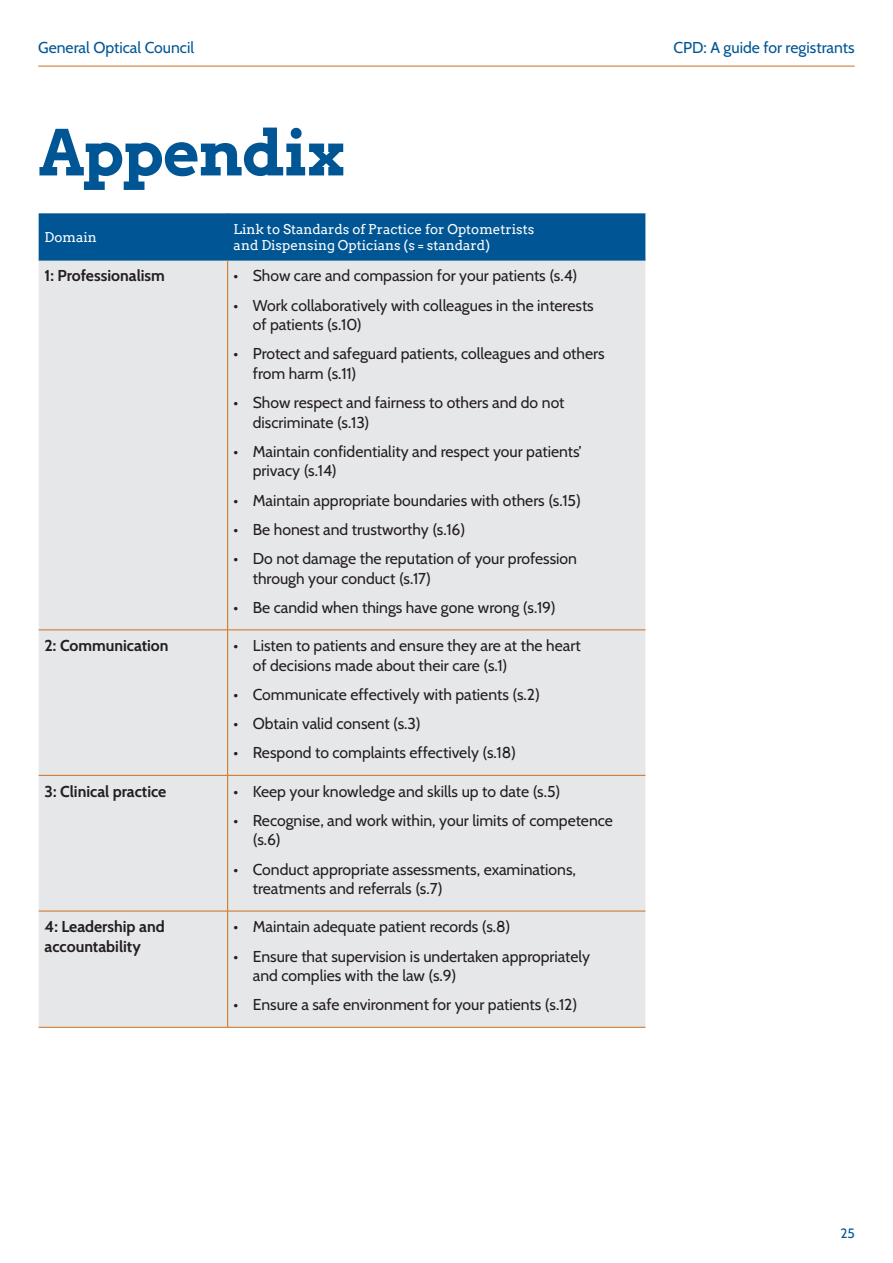
<style>
.page{position:relative;width:893px;height:1263px;background:#fff}
.page>*{position:absolute;margin:0;border:0;box-sizing:border-box;transform-origin:0 0}
.Section_Heading{font:700 63px "Arvo";letter-spacing:-.02em;color:#005694}
.t1{font:15.75px/19.5px "Cabin";color:#231f20}
.Body_Copy_Regular_10{font:700 15.75px/19.5px "Cabin";color:#231f20}
.t2{font:15.75px "Cabin";color:#005694}
.Body_Copy_Regular_10-2{font:13.5px/16.5px "Arvo";color:#fff}
.t3{font:13.5px "Cabin";color:#005694}
</style>
<div class="page">
<hr style="left:38px;top:66px;width:817px;height:1px;background:#ce7019">
<div style="left:39px;top:213px;width:606px;height:47px;background:#005694"></div>
<div style="left:39px;top:261px;width:606px;height:766px;background:#e6e7e9"></div>
<hr style="left:39px;top:260px;width:189px;height:1px;background:#005694">
<hr style="left:227px;top:213px;width:1px;height:47px;background:#005694">
<hr style="left:228px;top:260px;width:417px;height:1px;background:#005694">
<hr style="left:227px;top:260px;width:1px;height:370px;background:#ce7019">
<hr style="left:39px;top:630px;width:189px;height:1px;background:#ce7019">
<hr style="left:228px;top:630px;width:417px;height:1px;background:#ce7019">
<hr style="left:227px;top:630px;width:1px;height:145px;background:#ce7019">
<hr style="left:39px;top:775px;width:189px;height:1px;background:#ce7019">
<hr style="left:228px;top:775px;width:417px;height:1px;background:#ce7019">
<hr style="left:227px;top:775px;width:1px;height:136px;background:#ce7019">
<hr style="left:39px;top:911px;width:189px;height:1px;background:#ce7019">
<hr style="left:228px;top:911px;width:417px;height:1px;background:#ce7019">
<hr style="left:227px;top:911px;width:1px;height:116px;background:#ce7019">
<hr style="left:39px;top:1027px;width:189px;height:1px;background:#ce7019">
<hr style="left:228px;top:1027px;width:417px;height:1px;background:#ce7019">
<p class="t2" style="left:38px;top:36px;width:157px">General Optical Council</p>
<p class="t2" style="left:673px;top:36px;width:183px">CPD: A guide for registrants</p>
<p class="Section_Heading" style="left:39px;top:113px;width:308px">Appendix</p>
<p class="Body_Copy_Regular_10-2" style="left:45px;top:229px;width:54px">Domain</p>
<p class="Body_Copy_Regular_10-2" style="left:234px;top:221px;width:302px">Link to Standards of Practice for Optometrists and Dispensing Opticians (s = standard)</p>
<p class="Body_Copy_Regular_10" style="left:45px;top:265px;width:122px">1: Professionalism</p>
<p class="t1" style="left:234px;top:265px;width:345px">• Show care and compassion for your patients (s.4)</p>
<p class="t1" style="left:253px;top:294px;width:343px;text-indent:-19px">• Work collaboratively with colleagues in the interests of patients (s.10)</p>
<p class="t1" style="left:253px;top:343px;width:353px;text-indent:-19px">• Protect and safeguard patients, colleagues and others from harm (s.11)</p>
<p class="t1" style="left:253px;top:392px;width:313px;text-indent:-19px">• Show respect and fairness to others and do not discriminate (s.13)</p>
<p class="t1" style="left:253px;top:440px;width:330px;text-indent:-19px">• Maintain confidentiality and respect your patients’ privacy (s.14)</p>
<p class="t1" style="left:234px;top:489px;width:349px">• Maintain appropriate boundaries with others (s.15)</p>
<p class="t1" style="left:234px;top:518px;width:233px">• Be honest and trustworthy (s.16)</p>
<p class="t1" style="left:253px;top:548px;width:326px;text-indent:-19px">• Do not damage the reputation of your profession through your conduct (s.17)</p>
<p class="t1" style="left:234px;top:596px;width:324px">• Be candid when things have gone wrong (s.19)</p>
<p class="Body_Copy_Regular_10" style="left:45px;top:635px;width:126px">2: Communication</p>
<p class="t1" style="left:253px;top:635px;width:329px;text-indent:-19px">• Listen to patients and ensure they are at the heart of decisions made about their care (s.1)</p>
<p class="t1" style="left:234px;top:683px;width:308px">• Communicate effectively with patients (s.2)</p>
<p class="t1" style="left:234px;top:713px;width:189px">• Obtain valid consent (s.3)</p>
<p class="t1" style="left:234px;top:742px;width:284px">• Respond to complaints effectively (s.18)</p>
<p class="Body_Copy_Regular_10" style="left:45px;top:780px;width:123px">3: Clinical practice</p>
<p class="t1" style="left:234px;top:780px;width:328px">• Keep your knowledge and skills up to date (s.5)</p>
<p class="t1" style="left:253px;top:809px;width:362px;text-indent:-19px">• Recognise, and work within, your limits of competence (s.6)</p>
<p class="t1" style="left:253px;top:858px;width:325px;text-indent:-19px">• Conduct appropriate assessments, examinations, treatments and referrals (s.7)</p>
<p class="Body_Copy_Regular_10" style="left:45px;top:916px;width:122px">4: Leadership and accountability</p>
<p class="t1" style="left:234px;top:916px;width:278px">• Maintain adequate patient records (s.8)</p>
<p class="t1" style="left:253px;top:945px;width:339px;text-indent:-19px">• Ensure that supervision is undertaken appropriately and complies with the law (s.9)</p>
<p class="t1" style="left:234px;top:994px;width:345px">• Ensure a safe environment for your patients (s.12)</p>
<p class="t3" style="left:840px;top:1222px;width:16px">25</p>
</div>
